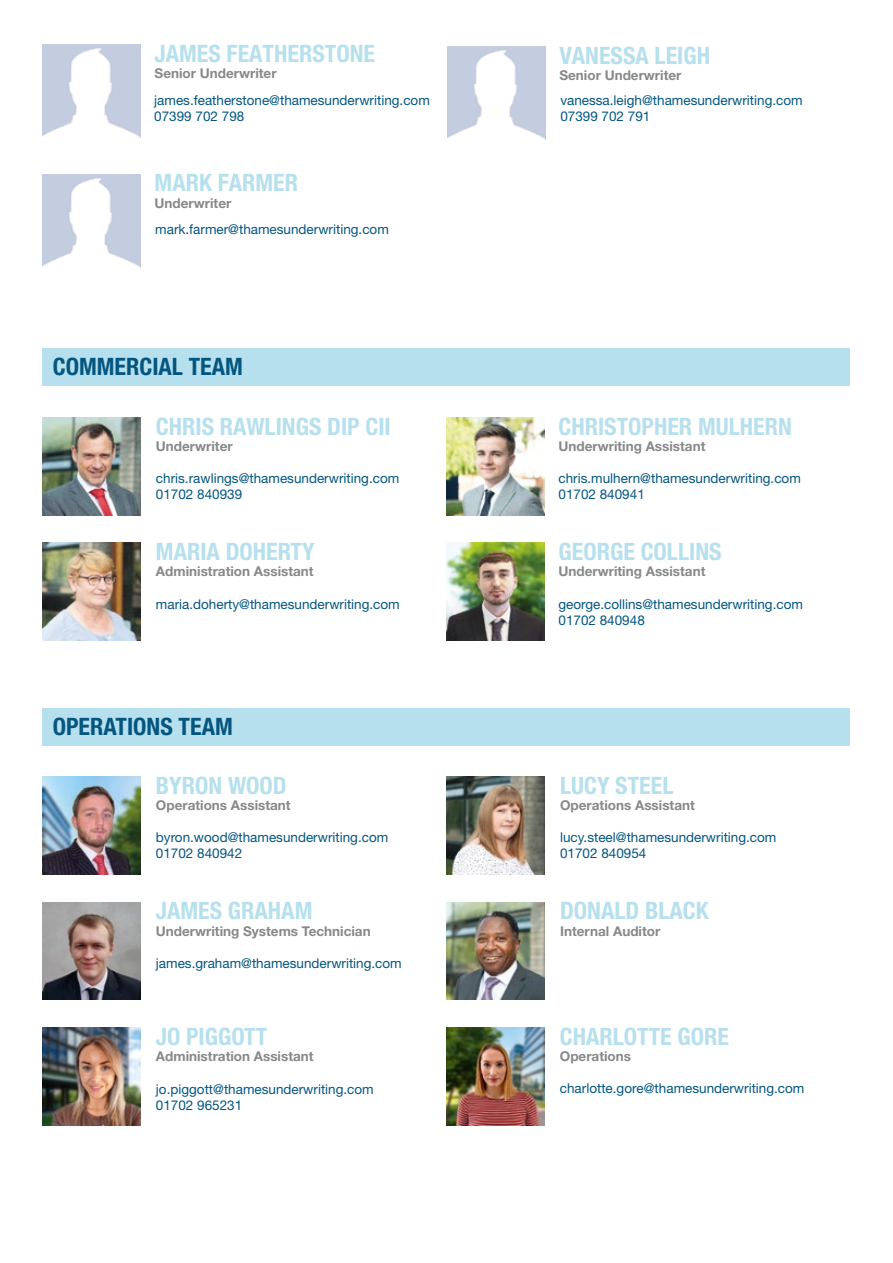
<style>
.page{position:relative;width:893px;height:1263px;background:#fff}
.page>*{position:absolute;margin:0;border:0;box-sizing:border-box;transform-origin:0 0}
.t1{font:700 condensed 24px "Helvetica Neue LT Std";color:#b6e0ed}
.t2{font:700 condensed 24px "Helvetica Neue LT Std";color:#045680}
.t3{font:13.5px/16.2px "Helvetica Neue LT Std";color:#045680}
.t4{font:700 13.5px "Helvetica Neue LT Std";color:#87888a}
</style>
<div class="page">
<div style="left:42px;top:348px;width:808px;height:38px;background:#b6e0ed"></div>
<img style="left:447px;top:417px;width:97px;height:98px">
<img style="left:42px;top:417px;width:98px;height:98px">
<img style="left:447px;top:543px;width:97px;height:98px">
<img style="left:42px;top:543px;width:98px;height:98px">
<div style="left:42px;top:708px;width:808px;height:38px;background:#b6e0ed"></div>
<img style="left:447px;top:776px;width:97px;height:98px">
<img style="left:42px;top:902px;width:98px;height:98px">
<img style="left:447px;top:902px;width:97px;height:98px">
<img style="left:42px;top:776px;width:98px;height:98px">
<img style="left:42px;top:1028px;width:98px;height:97px">
<img style="left:447px;top:1028px;width:97px;height:97px">
<img style="left:42px;top:45px;width:98px;height:92px">
<img style="left:447px;top:47px;width:98px;height:92px">
<img style="left:42px;top:174px;width:98px;height:93px">
<h1 class="t1" style="left:155px;top:39px;width:222px">JAMES FEATHERSTONE</h1>
<p class="t4" style="left:155px;top:65px;width:123px">Senior Underwriter</p>
<h1 class="t1" style="left:559px;top:41px;width:152px">VANESSA LEIGH</h1>
<p class="t4" style="left:559px;top:67px;width:123px">Senior Underwriter</p>
<p class="t3" style="left:154px;top:92px;width:277px">james.featherstone@thamesunderwriting.com<br>07399 702 798</p>
<p class="t3" style="left:560px;top:92px;width:244px">vanessa.leigh@thamesunderwriting.com<br>07399 702 791</p>
<h1 class="t1" style="left:155px;top:168px;width:145px">MARK FARMER</h1>
<p class="t4" style="left:155px;top:194px;width:78px">Underwriter</p>
<p class="t3" style="left:155px;top:220px;width:235px">mark.farmer@thamesunderwriting.com</p>
<h1 class="t2" style="left:53px;top:352px;width:192px">COMMERCIAL TEAM</h1>
<h1 class="t1" style="left:156px;top:411px;width:236px">CHRIS RAWLINGS DIP CII</h1>
<p class="t4" style="left:156px;top:437px;width:78px">Underwriter</p>
<p class="t3" style="left:156px;top:470px;width:245px">chris.rawlings@thamesunderwriting.com<br>01702 840939</p>
<h1 class="t1" style="left:156px;top:537px;width:160px">MARIA DOHERTY</h1>
<p class="t4" style="left:156px;top:563px;width:159px">Administration Assistant</p>
<p class="t3" style="left:156px;top:596px;width:245px">maria.doherty@thamesunderwriting.com</p>
<h1 class="t2" style="left:53px;top:712px;width:181px">OPERATIONS TEAM</h1>
<h1 class="t1" style="left:156px;top:771px;width:132px">BYRON WOOD</h1>
<p class="t4" style="left:156px;top:797px;width:136px">Operations Assistant</p>
<p class="t3" style="left:156px;top:829px;width:234px">byron.wood@thamesunderwriting.com<br>01702 840942</p>
<h1 class="t1" style="left:156px;top:896px;width:158px">JAMES GRAHAM</h1>
<p class="t4" style="left:156px;top:922px;width:216px">Underwriting Systems Technician</p>
<p class="t3" style="left:156px;top:955px;width:247px">james.graham@thamesunderwriting.com</p>
<h1 class="t1" style="left:156px;top:1022px;width:113px">JO PIGGOTT</h1>
<p class="t4" style="left:156px;top:1048px;width:159px">Administration Assistant</p>
<p class="t3" style="left:156px;top:1080px;width:219px">jo.piggott@thamesunderwriting.com<br>01702 965231</p>
<h1 class="t1" style="left:558px;top:411px;width:235px">CHRISTOPHER MULHERN</h1>
<p class="t4" style="left:558px;top:437px;width:148px">Underwriting Assistant</p>
<p class="t3" style="left:558px;top:470px;width:244px">chris.mulhern@thamesunderwriting.com<br>01702 840941</p>
<h1 class="t1" style="left:558px;top:537px;width:165px">GEORGE COLLINS</h1>
<p class="t4" style="left:558px;top:563px;width:148px">Underwriting Assistant</p>
<p class="t3" style="left:558px;top:596px;width:246px">george.collins@thamesunderwriting.com<br>01702 840948</p>
<h1 class="t1" style="left:560px;top:771px;width:115px">LUCY STEEL</h1>
<p class="t4" style="left:560px;top:797px;width:136px">Operations Assistant</p>
<p class="t3" style="left:560px;top:829px;width:218px">lucy.steel@thamesunderwriting.com<br>01702 840954</p>
<h1 class="t1" style="left:560px;top:896px;width:150px">DONALD BLACK</h1>
<p class="t4" style="left:560px;top:922px;width:102px">Internal Auditor</p>
<h1 class="t1" style="left:560px;top:1022px;width:171px">CHARLOTTE GORE</h1>
<p class="t4" style="left:560px;top:1048px;width:73px">Operations</p>
<p class="t3" style="left:560px;top:1080px;width:246px">charlotte.gore@thamesunderwriting.com</p>
</div>
